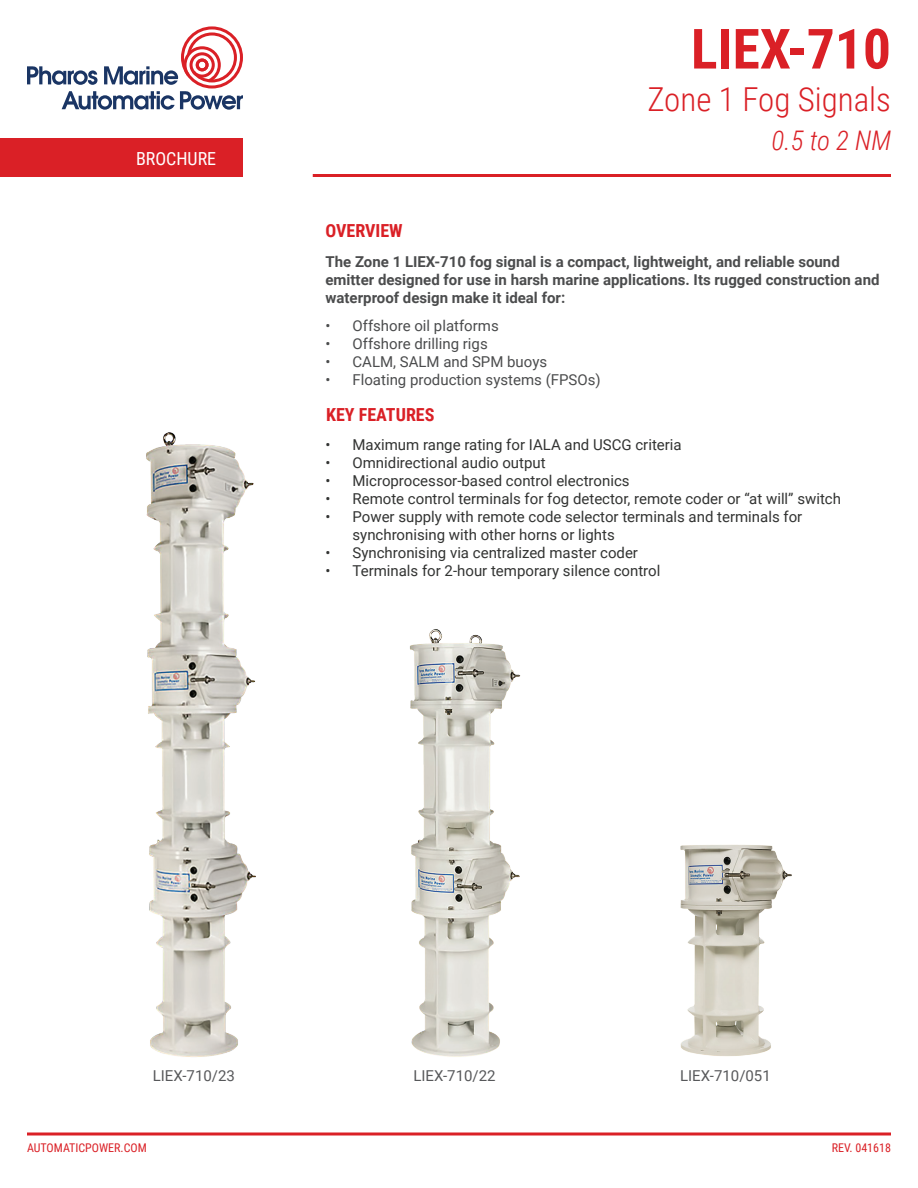
<style>
.page{position:relative;width:918px;height:1188px;background:#fff}
.page>*{position:absolute;margin:0;border:0;box-sizing:border-box;transform-origin:0 0}
.t1{font:700 55.5px "Roboto Condensed";color:#da2026}
.t2{font:300 33px "Roboto Condensed";color:#da2026}
.t3{font:italic 300 27px "Roboto Condensed";color:#da2026}
.t4{font:700 18px "Roboto Condensed";color:#da2026}
.t5{font:18px "Roboto Condensed";color:#fff}
.t6{font:15px/18px "Roboto";color:#323332}
.t7{font:700 15px/18px "Roboto";color:#4b4c4d}
.t8{font:15px "Roboto";color:#4b4c4d}
.t9{font:15px "Roboto";color:#57585a}
.t10{font:12px "Roboto Condensed";color:#da2026}
</style>
<div class="page">
<div style="left:0;top:138px;width:243px;height:39px;background:#da2026"></div>
<hr style="left:313px;top:174px;width:578px;height:3px;background:#da2026">
<svg style="left:27px;top:1132px;width:864px;height:4px;background:#e3575c"></svg>
<svg style="left:27px;top:26px;width:216px;height:84px"></svg>
<img style="left:146px;top:432px;width:110px;height:625px">
<img style="left:410px;top:629px;width:111px;height:428px">
<img style="left:680px;top:844px;width:112px;height:212px">
<p class="t5" style="left:136px;top:146px;width:82px">BROCHURE</p>
<h1 class="t1" style="left:691px;top:10px;width:202px">LIEX-710</h1>
<h2 class="t2" style="left:647px;top:76px;width:245px">Zone 1 Fog Signals</h2>
<h3 class="t3" style="left:772px;top:122px;width:121px">0.5 to 2 NM</h3>
<p class="t4" style="left:326px;top:218px;width:79px">OVERVIEW</p>
<p class="t7" style="left:326px;top:252px;width:556px">The Zone 1 LIEX-710 fog signal is a compact, lightweight, and reliable sound emitter designed for use in harsh marine applications. Its rugged construction and waterproof design make it ideal for:</p>
<p class="t8" style="left:326px;top:315px;width:175px">• Offshore oil platforms</p>
<p class="t8" style="left:326px;top:333px;width:164px">• Offshore drilling rigs</p>
<p class="t8" style="left:326px;top:351px;width:223px">• CALM, SALM and SPM buoys</p>
<p class="t8" style="left:326px;top:369px;width:277px">• Floating production systems (FPSOs)</p>
<p class="t4" style="left:326px;top:402px;width:110px">KEY FEATURES</p>
<p class="t6" style="left:326px;top:435px;width:358px">• Maximum range rating for IALA and USCG criteria</p>
<p class="t6" style="left:326px;top:453px;width:222px">• Omnidirectional audio output</p>
<p class="t6" style="left:326px;top:471px;width:306px">• Microprocessor-based control electronics</p>
<p class="t6" style="left:326px;top:489px;width:517px">• Remote control terminals for fog detector, remote coder or “at will” switch</p>
<p class="t6" style="left:352px;top:507px;width:451px;text-indent:-27px">• Power supply with remote code selector terminals and terminals for synchronising with other horns or lights</p>
<p class="t6" style="left:326px;top:543px;width:314px">• Synchronising via centralized master coder</p>
<p class="t6" style="left:326px;top:561px;width:336px">• Terminals for 2-hour temporary silence control</p>
<p class="t9" style="left:153px;top:1066px;width:84px">LIEX-710/23</p>
<p class="t9" style="left:413px;top:1066px;width:84px">LIEX-710/22</p>
<p class="t9" style="left:680px;top:1066px;width:92px">LIEX-710/051</p>
<p class="t10" style="left:27px;top:1140px;width:121px">AUTOMATICPOWER.COM</p>
<p class="t10" style="left:832px;top:1140px;width:61px">REV. 041618</p>
</div>
